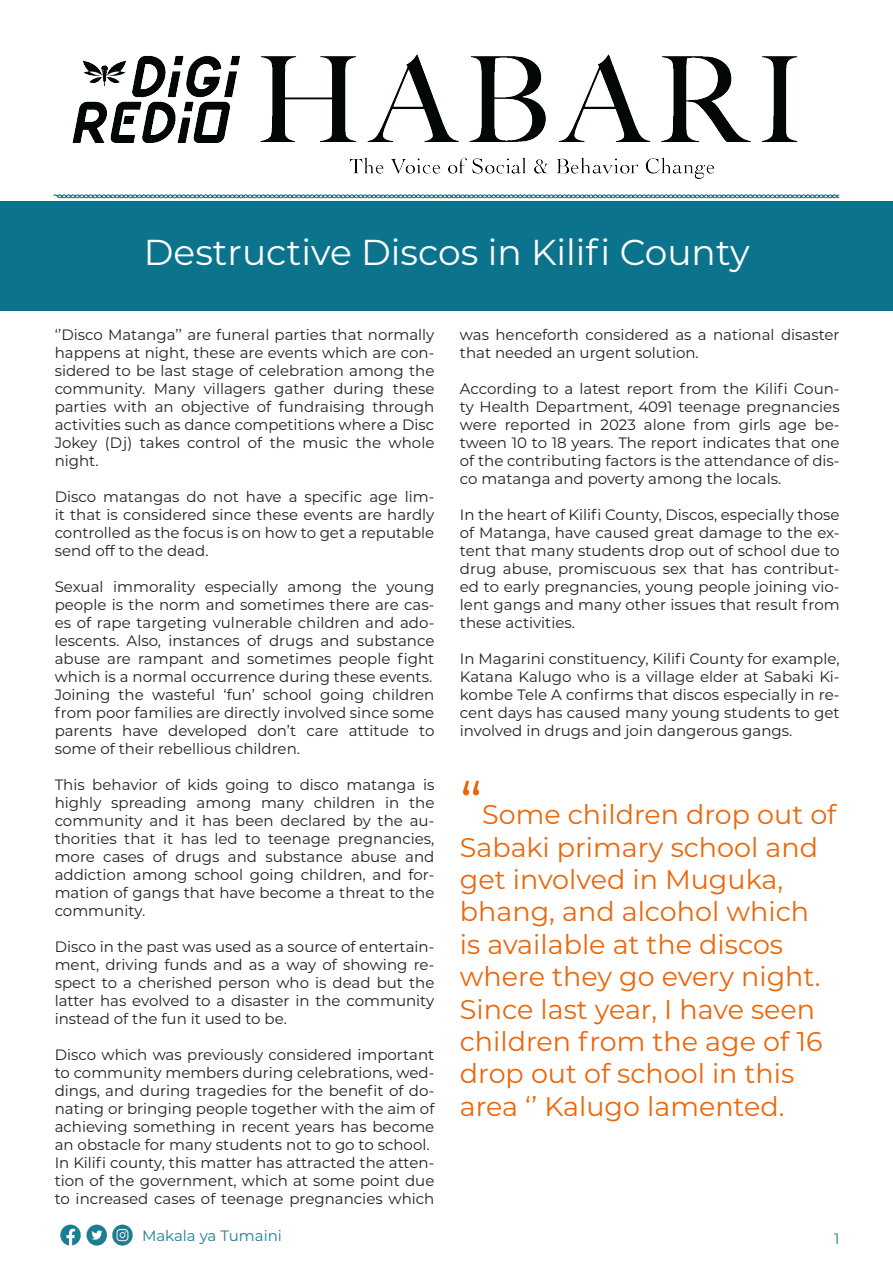
<style>
.page{position:relative;width:893px;height:1263px;background:#fff}
.page>*{position:absolute;margin:0;border:0;box-sizing:border-box;transform-origin:0 0}
.t1{font:36px "Montserrat";color:#fff}
.t2{font:27px/32.4px "Montserrat";color:#eb670a}
.t3{font:15px/18px "Montserrat";color:#231f20;text-align:justify}
.t4{font:15px "Montserrat";color:#197d93}
.s1{font-size:58.5px}
</style>
<div class="page">
<img style="left:60px;top:1224px;width:73px;height:22px">
<img style="left:53px;top:54px;width:787px;height:145px">
<div style="left:0;top:201px;width:893px;height:109px;background:#0b748c"></div>
<p class="t1" style="left:144px;top:227px;width:607px">Destructive Discos in Kilifi County</p>
<p class="t3" style="left:55px;top:325px;width:381px">‘’Disco Matanga’’ are funeral parties that normally happens at night, these are events which are con&shy;sidered to be last stage of celebration among the community. Many villagers gather during these parties with an objective of fundraising through activities such as dance competitions where a Disc Jokey (Dj) takes control of the music the whole night.</p>
<p class="t3" style="left:55px;top:487px;width:381px">Disco matangas do not have a specific age lim&shy;it that is considered since these events are hardly controlled as the focus is on how to get a reputable send off to the dead.</p>
<p class="t3" style="left:55px;top:577px;width:381px">Sexual immorality especially among the young people is the norm and sometimes there are cas&shy;es of rape targeting vulnerable children and ado&shy;lescents. Also, instances of drugs and substance abuse are rampant and sometimes people fight which is a normal occurrence during these events.</p>
<p class="t3" style="left:55px;top:685px;width:381px">Joining the wasteful ‘fun’ school going children from poor families are directly involved since some parents have developed don’t care attitude to some of their rebellious children.</p>
<p class="t3" style="left:55px;top:775px;width:381px">This behavior of kids going to disco matanga is highly spreading among many children in the community and it has been declared by the au&shy;thorities that it has led to teenage pregnancies, more cases of drugs and substance abuse and addiction among school going children, and for&shy;mation of gangs that have become a threat to the community.</p>
<p class="t3" style="left:55px;top:937px;width:381px">Disco in the past was used as a source of entertain&shy;ment, driving funds and as a way of showing re&shy;spect to a cherished person who is dead but the latter has evolved to a disaster in the community instead of the fun it used to be.</p>
<p class="t3" style="left:55px;top:1045px;width:381px">Disco which was previously considered important to community members during celebrations, wed&shy;dings, and during tragedies for the benefit of do&shy;nating or bringing people together with the aim of achieving something in recent years has become an obstacle for many students not to go to school.</p>
<p class="t3" style="left:55px;top:1153px;width:381px">In Kilifi county, this matter has attracted the atten&shy;tion of the government, which at some point due to increased cases of teenage pregnancies which</p>
<p class="t3" style="left:460px;top:325px;width:381px">was henceforth considered as a national disaster that needed an urgent solution.</p>
<p class="t3" style="left:460px;top:379px;width:381px">According to a latest report from the Kilifi Coun&shy;ty Health Department, 4091 teenage pregnancies were reported in 2023 alone from girls age be&shy;tween 10 to 18 years. The report indicates that one of the contributing factors is the attendance of dis&shy;co matanga and poverty among the locals.</p>
<p class="t3" style="left:460px;top:505px;width:381px">In the heart of Kilifi County, Discos, especially those of Matanga, have caused great damage to the ex&shy;tent that many students drop out of school due to drug abuse, promiscuous sex that has contribut&shy;ed to early pregnancies, young people joining vio&shy;lent gangs and many other issues that result from these activities.</p>
<p class="t3" style="left:460px;top:649px;width:381px">In Magarini constituency, Kilifi County for example, Katana Kalugo who is a village elder at Sabaki Ki&shy;kombe Tele A confirms that discos especially in re&shy;cent days has caused many young students to get involved in drugs and join dangerous gangs.</p>
<p class="t2" style="left:460px;top:797px;width:378px"><span class="s1">“</span>Some children drop out of<br>Sabaki primary school and get involved in Muguka, bhang, and alcohol which<br>is available at the discos where they go every night.<br>Since last year, I have seen children from the age of 16 drop out of school in this area ‘’ Kalugo lamented.</p>
<p class="t4" style="left:142px;top:1225px;width:141px">Makala ya Tumaini</p>
<p class="t4" style="left:834px;top:1228px;width:7px">1</p>
</div>
